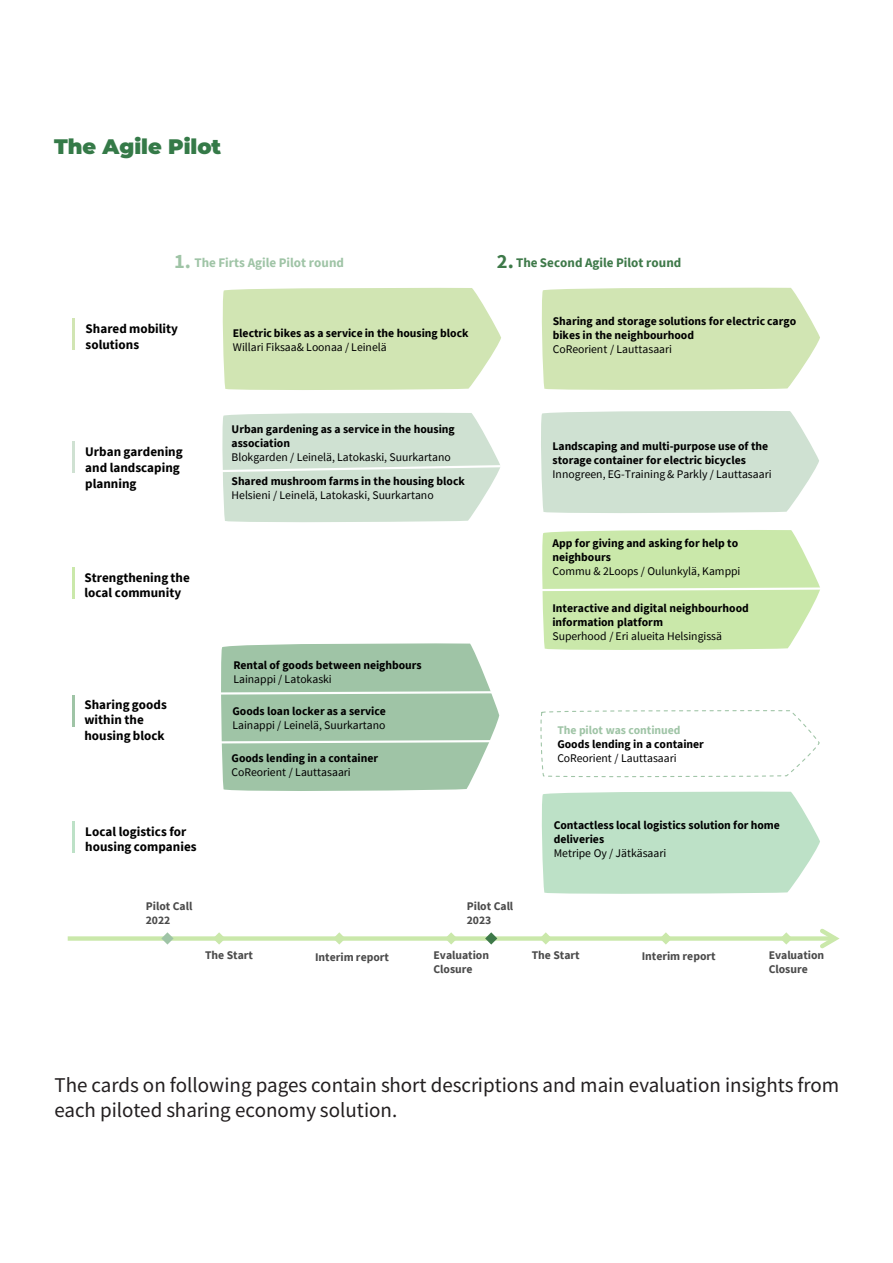
<style>
.page{position:relative;width:893px;height:1263px;background:#fff}
.page>*{position:absolute;margin:0;border:0;box-sizing:border-box;transform-origin:0 0}
.Paragraph_Style_1{font:21px/25.2px "Source Sans Variable";color:#231f20}
.Paragraph_Style_2{font:100 21px "Montserrat";color:#357a48}
.t1{font:700 20.4px "Source Sans Pro";color:#9fc4a6}
.t2{font:700 20.4px "Source Sans Pro";color:#3e7949}
.t3{font:700 13.05px/15.8px "Source Sans Pro";color:#000}
.t4{font:700 13.05px "Source Sans Pro";color:#3e7949}
.t5{font:700 13.05px "Source Sans Pro";letter-spacing:.005em;color:#9fc4a6}
.t6{font:700 11.7px/14px "Source Sans Pro";letter-spacing:-.005em;color:#000}
.t7{font:11.7px/14px "Source Sans Pro";color:#000}
.t8{font:700 11.7px/14px "Source Sans Pro";color:#4b4b4b}
.s1{font-weight:400}
.s2{font-weight:700}
.s3{color:#9fc4a6}
</style>
<div class="page">
<svg style="left:540px;top:710px;width:280px;height:67px"></svg>
<svg style="left:222px;top:413px;width:278px;height:109px;background:#d2e3d5"></svg>
<svg style="left:222px;top:287px;width:279px;height:103px;background:#d4e6b8"></svg>
<hr style="left:72px;top:441px;width:3px;height:32px;background:#cfe1d2">
<hr style="left:72px;top:318px;width:3px;height:31px;background:#d1e5b3">
<hr style="left:72px;top:567px;width:3px;height:31px;background:#cae8aa">
<hr style="left:72px;top:696px;width:3px;height:31px;background:#9fc4a6">
<div style="left:68px;top:936px;width:767px;height:5px;background:#cae8aa"></div>
<svg style="left:816px;top:928px;width:23px;height:21px"></svg>
<svg style="left:213px;top:932px;width:12px;height:12px"></svg>
<svg style="left:333px;top:932px;width:12px;height:12px"></svg>
<svg style="left:445px;top:932px;width:12px;height:12px"></svg>
<svg style="left:485px;top:932px;width:12px;height:12px"></svg>
<svg style="left:540px;top:932px;width:12px;height:12px"></svg>
<svg style="left:660px;top:932px;width:12px;height:12px"></svg>
<svg style="left:780px;top:932px;width:12px;height:12px"></svg>
<svg style="left:161px;top:932px;width:13px;height:12px"></svg>
<hr style="left:72px;top:821px;width:3px;height:31px;background:#bde1c7">
<svg style="left:541px;top:287px;width:279px;height:103px;background:#d4e6b8"></svg>
<div style="left:541px;top:411px;width:278px;height:102px;background:#cfe1d2"></div>
<svg style="left:542px;top:530px;width:278px;height:120px;background:#cee9b0"></svg>
<svg style="left:541px;top:791px;width:279px;height:103px;background:#c1e3cb"></svg>
<svg style="left:221px;top:643px;width:279px;height:148px;background:#a8c9ae"></svg>
<p class="Paragraph_Style_2" style="left:54px;top:133px;width:169px">The Agile Pilot</p>
<p class="t1" style="left:174px;top:247px;width:18px">1.</p>
<p class="t2" style="left:497px;top:247px;width:18px">2.</p>
<p class="t5" style="left:194px;top:254px;width:151px">The Firts Agile Pilot round</p>
<p class="t4" style="left:516px;top:254px;width:167px">The Second Agile Pilot round</p>
<p class="t3" style="left:86px;top:320px;width:94px">Shared mobility solutions</p>
<p class="t6" style="left:233px;top:326px;width:237px">Electric bikes as a service in the housing block<br><span class="s1">Willari Fiksaa&amp; Loonaa / Leinelä</span></p>
<p class="t6" style="left:553px;top:314px;width:245px">Sharing and storage solutions for electric cargo bikes in the neighbourhood<br><span class="s1">CoReorient / Lauttasaari</span></p>
<p class="t3" style="left:85px;top:444px;width:99px">Urban gardening and landscaping planning</p>
<p class="t6" style="left:232px;top:422px;width:225px">Urban gardening as a service in the housing association<br><span class="s1">Blokgarden / Leinelä, Latokaski, Suurkartano</span></p>
<p class="t7" style="left:232px;top:474px;width:235px"><span class="s2">Shared mushroom farms in the housing block<br></span>Helsieni / Leinelä, Latokaski, Suurkartano</p>
<p class="t3" style="left:84px;top:569px;width:107px">Strengthening the local community</p>
<p class="t3" style="left:84px;top:696px;width:84px">Sharing goods within the housing block</p>
<p class="t6" style="left:233px;top:658px;width:190px">Rental of goods between neighbours<br><span class="s1">Lainappi / Latokaski</span></p>
<p class="t7" style="left:232px;top:704px;width:155px"><span class="s2">Goods loan locker as a service<br></span>Lainappi / Leinelä, Suurkartano</p>
<p class="t6" style="left:232px;top:751px;width:148px">Goods lending in a container<br><span class="s1">CoReorient / Lauttasaari</span></p>
<p class="t3" style="left:85px;top:823px;width:113px">Local logistics for housing companies</p>
<p class="t8" style="left:146px;top:898px;width:48px">Pilot Call<br>2022</p>
<p class="t8" style="left:467px;top:898px;width:48px">Pilot Call<br>2023</p>
<p class="t8" style="left:205px;top:948px;width:49px">The Start</p>
<p class="t8" style="left:315px;top:949px;width:75px">Interim report</p>
<p class="t8" style="left:433px;top:948px;width:57px">Evaluation<br>Closure</p>
<p class="t6" style="left:552px;top:439px;width:221px">Landscaping and multi-purpose use of the storage container for electric bicycles<br><span class="s1">Innogreen, EG-Training &amp; Parkly / Lauttasaari</span></p>
<p class="t6" style="left:552px;top:536px;width:190px">App for giving and asking for help to neighbours<br><span class="s1">Commu &amp; 2Loops / Oulunkylä, Kamppi</span></p>
<p class="t6" style="left:552px;top:601px;width:198px">Interactive and digital neighbourhood information platform<br><span class="s1">Superhood / Eri alueita Helsingissä</span></p>
<p class="t6" style="left:557px;top:723px;width:148px"><span class="s3">The pilot was continued<br></span>Goods lending in a container<br><span class="s1">CoReorient / Lauttasaari</span></p>
<p class="t6" style="left:554px;top:818px;width:228px">Contactless local logistics solution for home deliveries<br><span class="s1">Metripe Oy / Jätkäsaari</span></p>
<p class="t8" style="left:532px;top:948px;width:49px">The Start</p>
<p class="t8" style="left:642px;top:949px;width:75px">Interim report</p>
<p class="t8" style="left:769px;top:948px;width:57px">Evaluation<br>Closure</p>
<p class="Paragraph_Style_1" style="left:54px;top:1073px;width:786px">The cards on following pages contain short descriptions and main evaluation insights from each piloted sharing economy solution.</p>
</div>
